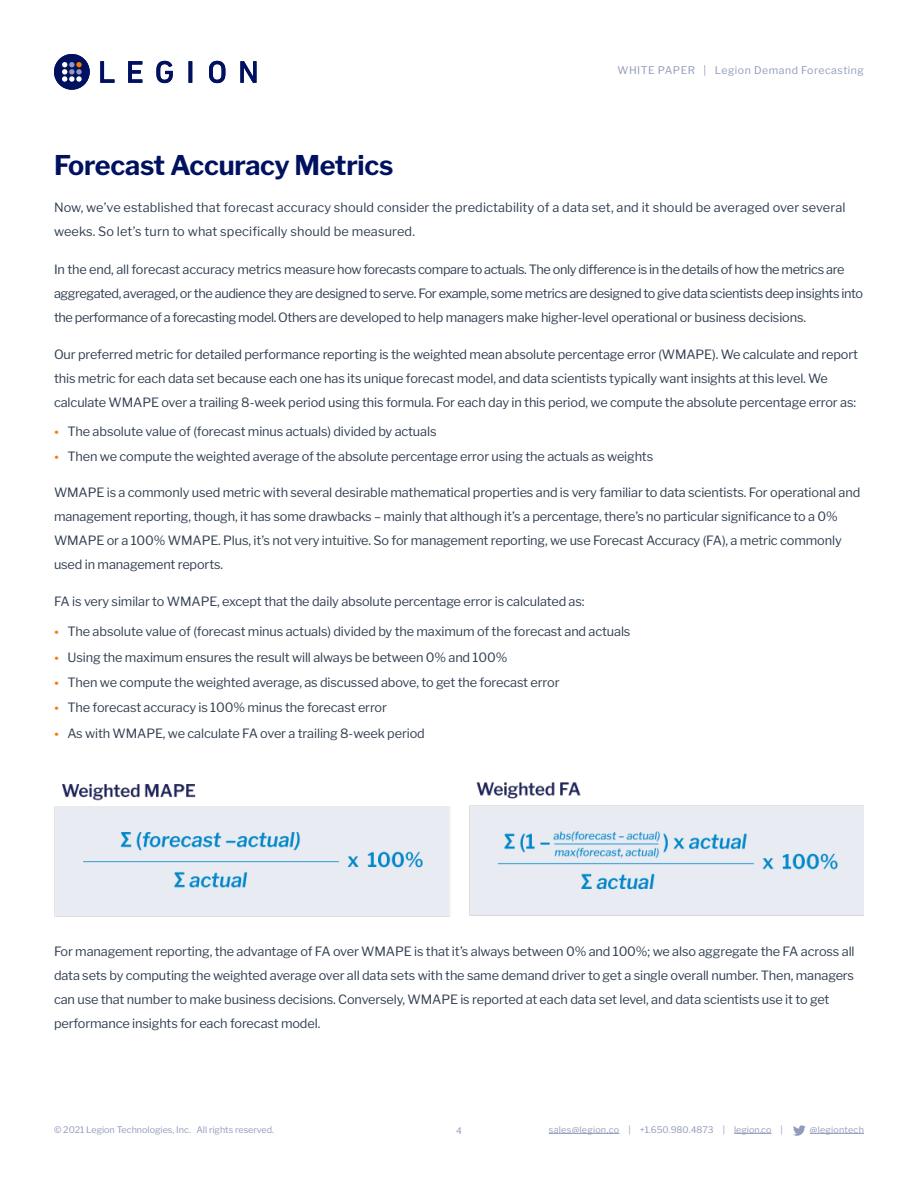
<style>
.page{position:relative;width:918px;height:1188px;background:#fff}
.page>*{position:absolute;margin:0;border:0;box-sizing:border-box;transform-origin:0 0}
.t1{font:700 27px "Libre Franklin";letter-spacing:-.01em;color:#001160}
.t2{font:12.75px/24px "Libre Franklin";letter-spacing:-.01em;color:#323f52}
.t3{font:12.75px/24px "Libre Franklin";letter-spacing:-.03em;color:#323f52}
.t4{font:12.75px/24px "Libre Franklin";letter-spacing:.01em;color:#323f52}
.t5{font:10.5px "Libre Franklin";letter-spacing:.05em;color:#939bbc}
.t6{font:9px "Libre Franklin";color:#939bbc}
.t7{font:9px "Libre Franklin";letter-spacing:.025em;color:#939bbc}
.s1{font-family:"Georgia";color:#fb7800}
</style>
<div class="page">
<hr style="left:549px;top:1133px;width:70px;height:1px;background:#939bbc">
<hr style="left:734px;top:1133px;width:38px;height:1px;background:#939bbc">
<hr style="left:810px;top:1133px;width:54px;height:1px;background:#939bbc">
<svg style="left:793px;top:1125px;width:13px;height:11px"></svg>
<svg style="left:100px;top:61px;width:14px;height:22px"></svg>
<svg style="left:128px;top:61px;width:14px;height:22px"></svg>
<svg style="left:156px;top:61px;width:17px;height:22px"></svg>
<hr style="left:189px;top:61px;width:3px;height:22px;background:#001160">
<svg style="left:209px;top:61px;width:16px;height:22px"></svg>
<svg style="left:240px;top:61px;width:16px;height:22px"></svg>
<div style="left:54px;top:54px;width:36px;height:36px;background:#001160;border-radius:50%"></div>
<svg style="left:62px;top:62px;width:20px;height:20px"></svg>
<img style="left:54px;top:782px;width:810px;height:135px">
<p class="t5" style="left:618px;top:62px;width:248px">WHITE PAPER | Legion Demand Forecasting</p>
<h1 class="t1" style="left:54px;top:144px;width:341px">Forecast Accuracy Metrics</h1>
<p class="t4" style="left:54px;top:194px;width:793px">Now, we’ve established that forecast accuracy should consider the predictability of a data set, and it should be averaged over several weeks. So let’s turn to what specifically should be measured.</p>
<p class="t3" style="left:54px;top:256px;width:811px">In the end, all forecast accuracy metrics measure how forecasts compare to actuals. The only difference is in the details of how the metrics are aggregated, averaged, or the audience they are designed to serve. For example, some metrics are designed to give data scientists deep insights into the performance of a forecasting model. Others are developed to help managers make higher-level operational or business decisions.</p>
<p class="t2" style="left:54px;top:341px;width:806px">Our preferred metric for detailed performance reporting is the weighted mean absolute percentage error (WMAPE). We calculate and report this metric for each data set because each one has its unique forecast model, and data scientists typically want insights at this level. We calculate WMAPE over a trailing 8-week period using this formula. For each day in this period, we compute the absolute percentage error as:</p>
<p class="t2" style="left:54px;top:418px;width:384px"><span class="s1">•</span> The absolute value of (forecast minus actuals) divided by actuals</p>
<p class="t2" style="left:54px;top:443px;width:601px"><span class="s1">•</span> Then we compute the weighted average of the absolute percentage error using the actuals as weights</p>
<p class="t2" style="left:54px;top:479px;width:808px">WMAPE is a commonly used metric with several desirable mathematical properties and is very familiar to data scientists. For operational and management reporting, though, it has some drawbacks – mainly that although it’s a percentage, there’s no particular significance to a 0% WMAPE or a 100% WMAPE. Plus, it’s not very intuitive. So for management reporting, we use Forecast Accuracy (FA), a metric commonly used in management reports.</p>
<p class="t2" style="left:54px;top:588px;width:532px">FA is very similar to WMAPE, except that the daily absolute percentage error is calculated as:</p>
<p class="t2" style="left:54px;top:618px;width:578px"><span class="s1">•</span> The absolute value of (forecast minus actuals) divided by the maximum of the forecast and actuals</p>
<p class="t2" style="left:54px;top:644px;width:455px"><span class="s1">•</span> Using the maximum ensures the result will always be between 0% and 100%</p>
<p class="t2" style="left:54px;top:669px;width:507px"><span class="s1">•</span> Then we compute the weighted average, as discussed above, to get the forecast error</p>
<p class="t2" style="left:54px;top:694px;width:335px"><span class="s1">•</span> The forecast accuracy is 100% minus the forecast error</p>
<p class="t2" style="left:54px;top:720px;width:372px"><span class="s1">•</span> As with WMAPE, we calculate FA over a trailing 8-week period</p>
<p class="t2" style="left:54px;top:939px;width:802px">For management reporting, the advantage of FA over WMAPE is that it’s always between 0% and 100%; we also aggregate the FA across all data sets by computing the weighted average over all data sets with the same demand driver to get a single overall number. Then, managers can use that number to make business decisions. Conversely, WMAPE is reported at each data set level, and data scientists use it to get performance insights for each forecast model.</p>
<p class="t6" style="left:54px;top:1122px;width:222px">© 2021 Legion Technologies, Inc. All rights reserved.</p>
<p class="t6" style="left:549px;top:1122px;width:236px">sales@legion.co | +1.650.980.4873 | legion.co |</p>
<p class="t7" style="left:810px;top:1122px;width:56px">@legiontech</p>
<p class="t6" style="left:456px;top:1124px;width:7px">4</p>
</div>
